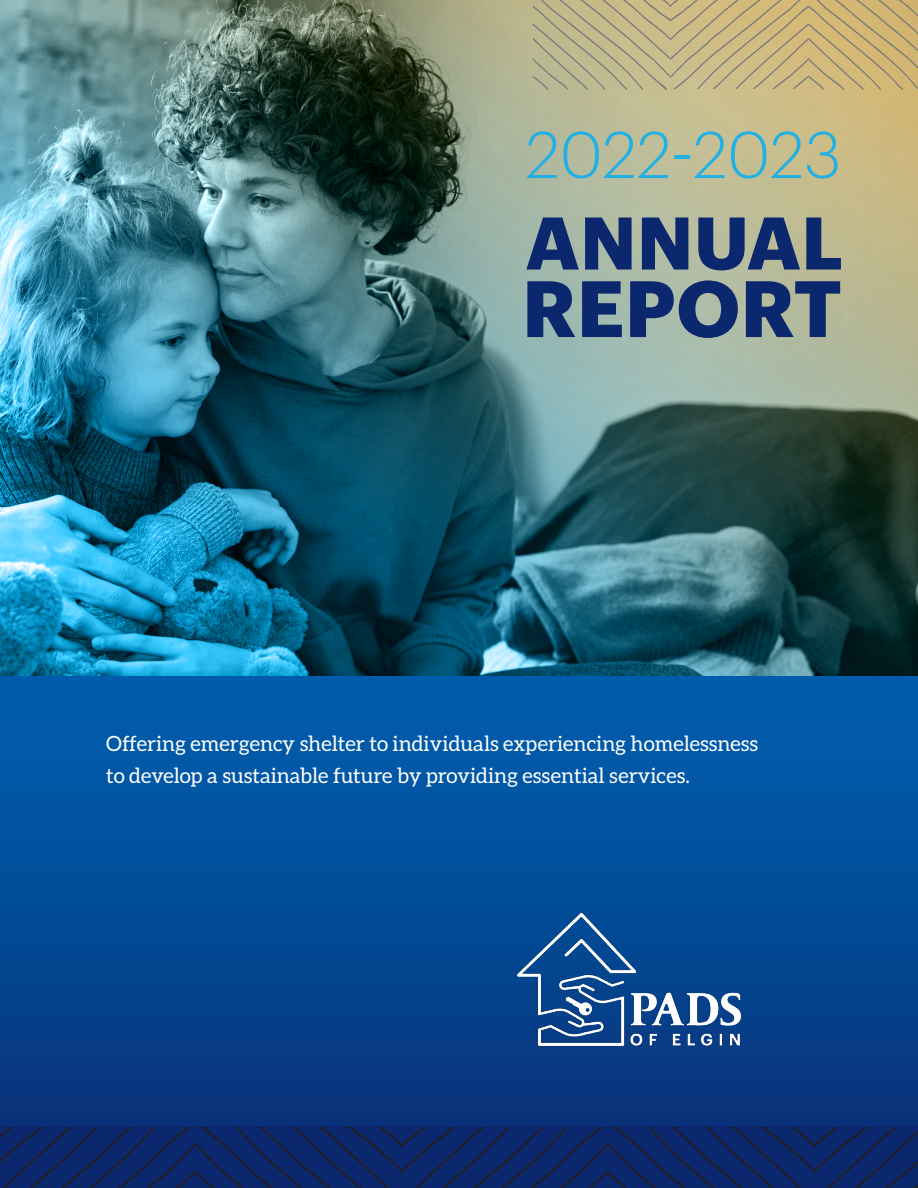
<style>
.page{position:relative;width:918px;height:1188px;background:#fff}
.page>*{position:absolute;margin:0;border:0;box-sizing:border-box;transform-origin:0 0}
.t1{font:700 78px "Graphik";letter-spacing:.005em;color:#0b276d}
.t2{font:700 72.75px "Graphik";letter-spacing:.005em;color:#0b276d}
.t3{font:300 64.5px "Graphik";color:#1fb0e6}
.t4{font:21px/31.5px "Aleo";color:#fff}
</style>
<div class="page">
<img style="left:0;top:0;width:918px;height:676px">
<svg style="left:0;top:676px;width:918px;height:450px;background:#034b97"></svg>
<svg style="left:0;top:1126px;width:918px;height:62px;background:#0d2665"></svg>
<img style="left:508px;top:905px;width:251px;height:150px">
<svg style="left:531px;top:0;width:387px;height:90px;background:#c3b381"></svg>
<p class="t3" style="left:526px;top:108px;width:317px">2022-2023</p>
<p class="t2" style="left:525px;top:187px;width:319px">ANNUAL</p>
<p class="t1" style="left:522px;top:248px;width:321px">REPORT</p>
<p class="t4" style="left:106px;top:728px;width:654px">Offering emergency shelter to individuals experiencing homelessness to develop a sustainable future by providing essential services.</p>
</div>
